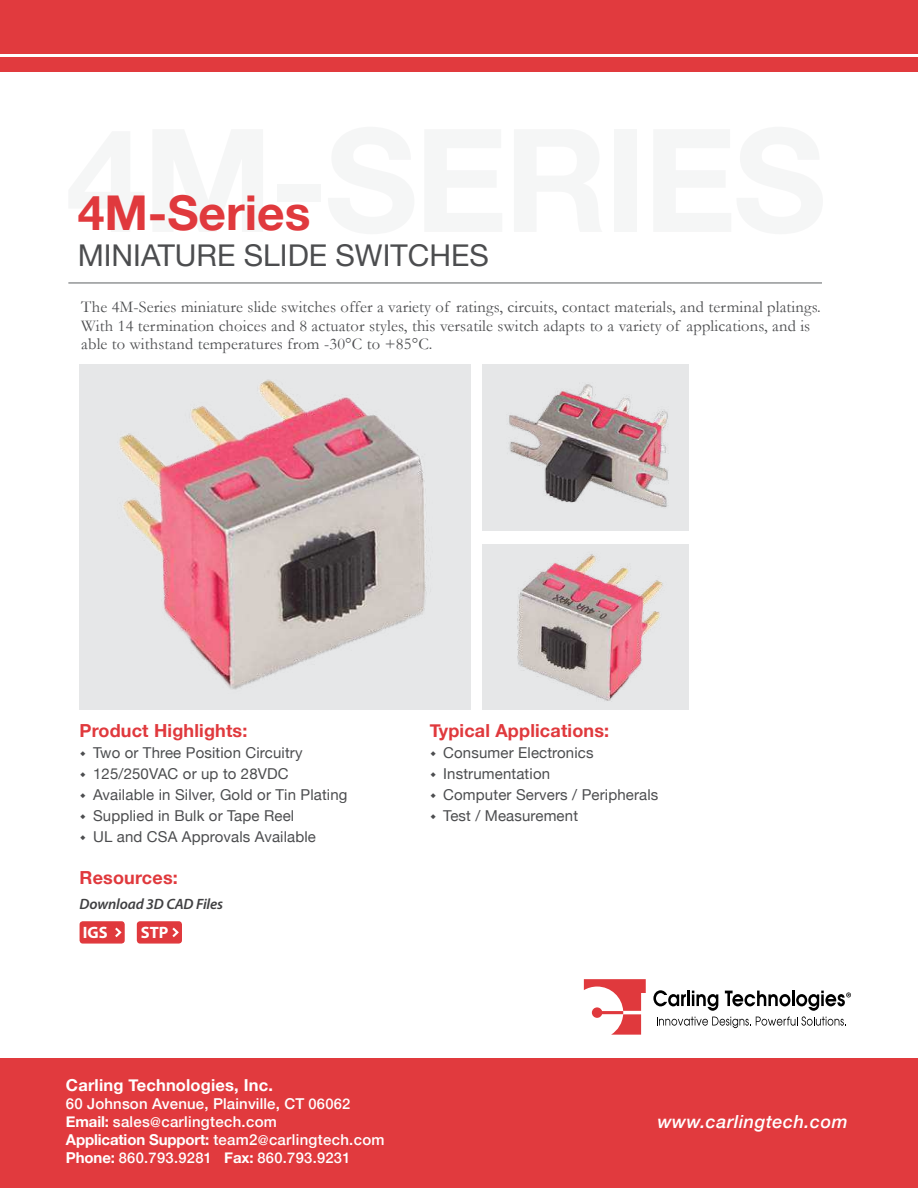
<style>
.page{position:relative;width:918px;height:1188px;background:#fff}
.page>*{position:absolute;margin:0;border:0;box-sizing:border-box;transform-origin:0 0}
.t1{font:700 48px "Helvetica Neue";color:#e0393d}
.t2{font:30px "Helvetica Neue";color:#4c4d4f}
.t3{font:700 18px "Helvetica Neue";letter-spacing:.01em;color:#e0393d}
.t4{font:italic 500 18px "Helvetica Neue";letter-spacing:.03em;color:#fff}
.t5{font:16.5px/18.8px "Garamond";letter-spacing:.01em;color:#4c4d4f}
.t6{font:700 16.5px "Helvetica Neue";letter-spacing:.01em;color:#fff}
.t7{font:700 16.5px "Myriad Pro";color:#fff}
.t8{font:15px/21px "Helvetica Neue";letter-spacing:.01em;color:#4c4d4f}
.t9{font:500 15px/18px "Helvetica Neue";letter-spacing:.02em;color:#fff}
.t10{font:italic 600 15px "Myriad Pro";letter-spacing:-.01em;color:#404042}
.t11{font:500 14.7px "Helvetica Neue";letter-spacing:.02em;color:#fff}
.s1{font-size:14.7px}
.s2{font-weight:700}
.s3{font-size:13.5px}
.s4{font-weight:700;font-size:15px}
</style>
<div class="page">
<div style="left:0;top:57px;width:918px;height:15px;background:#e13a3e"></div>
<div style="left:0;top:0;width:918px;height:54px;background:#e13a3e"></div>
<div style="left:0;top:1058px;width:918px;height:130px;background:#e13a3e"></div>
<svg style="left:584px;top:979px;width:62px;height:56px"></svg>
<svg style="left:653px;top:990px;width:198px;height:38px"></svg>
<div style="left:79px;top:364px;width:392px;height:346px;background:#e6e7e8"></div>
<div style="left:483px;top:364px;width:206px;height:166px;background:#e6e7e8"></div>
<div style="left:483px;top:545px;width:206px;height:165px;background:#e6e7e8"></div>
<img style="left:509px;top:384px;width:160px;height:124px">
<img style="left:517px;top:554px;width:146px;height:147px">
<img style="left:119px;top:379px;width:307px;height:311px">
<div style="left:80px;top:922px;width:44px;height:21px;background:#e0393d;border-radius:3px"></div>
<div style="left:80px;top:921px;width:45px;height:23px;border:2px solid #e0393d;border-radius:3px"></div>
<div style="left:138px;top:922px;width:43px;height:21px;background:#e0393d;border-radius:3px"></div>
<div style="left:137px;top:921px;width:45px;height:23px;border:2px solid #e0393d;border-radius:3px"></div>
<svg style="left:115px;top:928px;width:7px;height:9px"></svg>
<svg style="left:172px;top:928px;width:7px;height:9px"></svg>
<hr style="left:68px;top:282px;width:754px;height:2px;background:#939597">
<h1 class="t1" style="left:78px;top:194px;width:234px">4M-Series</h1>
<h2 class="t2" style="left:78px;top:244px;width:413px">MINIATURE SLIDE SWITCHES</h2>
<p class="t5" style="left:81px;top:299px;width:741px">The 4M-Series miniature slide switches offer a variety of ratings, circuits, contact materials, and terminal platings.<br>With 14 termination choices and 8 actuator styles, this versatile switch adapts to a variety of applications, and is able to withstand temperatures from -30°C to +85°C.</p>
<p class="t3" style="left:80px;top:724px;width:169px">Product Highlights:</p>
<p class="t8" style="left:93px;top:744px;width:256px">Two or Three Position Circuitry<br>125/250VAC or up to 28VDC<br>Available in Silver, Gold or Tin Plating<br>Supplied in Bulk or Tape Reel<br>UL and CSA Approvals Available</p>
<p class="t3" style="left:80px;top:871px;width:100px">Resources:</p>
<p class="t10" style="left:80px;top:899px;width:145px">Download 3D CAD Files</p>
<p class="t7" style="left:83px;top:926px;width:26px">IGS</p>
<p class="t7" style="left:141px;top:926px;width:29px">STP</p>
<p class="t3" style="left:430px;top:724px;width:181px">Typical Applications:</p>
<p class="t8" style="left:443px;top:744px;width:217px">Consumer Electronics<br>Instrumentation<br>Computer Servers / Peripherals<br>Test / Measurement</p>
<p class="t6" style="left:66px;top:1079px;width:208px">Carling Technologies, Inc.</p>
<p class="t9" style="left:66px;top:1096px;width:320px">60 Johnson Avenue, Plainville, CT <span class="s1">06062<br></span><span class="s2">Email:</span> sales<span class="s3">@</span>carlingtech.com<br><span class="s2">Application Support:</span> team2<span class="s3">@</span>carlingtech.com</p>
<p class="t11" style="left:66px;top:1152px;width:286px"><span class="s4">Phone:</span> 860.793.9281 <span class="s4">Fax:</span> 860.793.9231</p>
<p class="t4" style="left:658px;top:1115px;width:192px">www.carlingtech.com</p>
</div>
